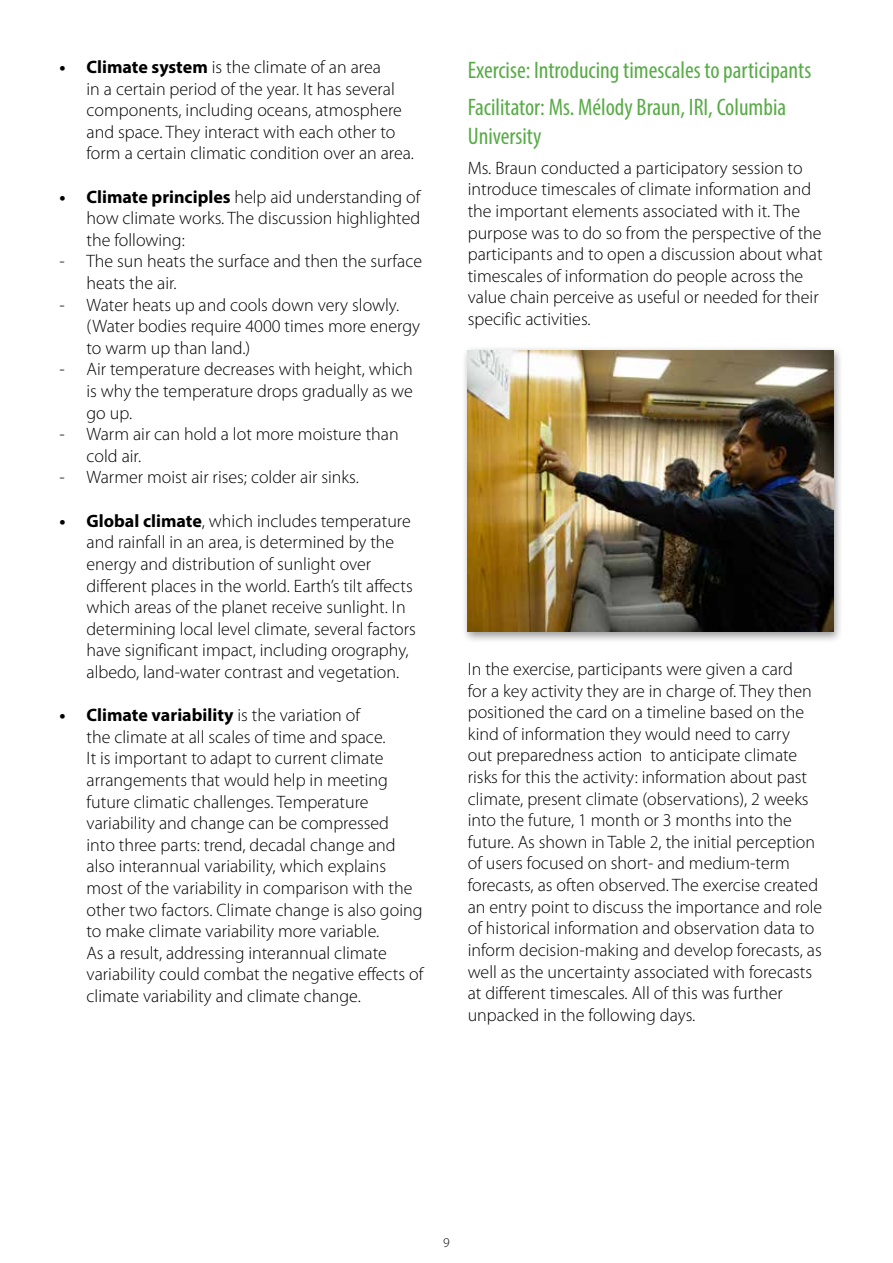
<style>
.page{position:relative;width:893px;height:1263px;background:#fff}
.page>*{position:absolute;margin:0;border:0;box-sizing:border-box;transform-origin:0 0}
.t1{font:condensed 24px/37.3px "Myriad Pro";color:#58ab47}
.t2{font:300 18px/21.6px "Myriad Pro";color:#000}
.t3{font:300 13.5px "Myriad Pro";color:#000}
.s1{font-weight:700}
</style>
<div class="page">
<div style="left:462px;top:346px;width:381px;height:298px;background:#000;opacity:.4"></div>
<img style="left:468px;top:350px;width:365px;height:282px">
<p class="t2" style="left:87px;top:57px;width:329px;text-indent:-27px"><span class="s1">• Climate system</span> is the climate of an area<br>in a certain period of the year. It has several components, including oceans, atmosphere and space. They interact with each other to form a certain climatic condition over an area.</p>
<p class="t2" style="left:87px;top:186px;width:335px;text-align:justify;text-indent:-27px"><span class="s1">• Climate principles</span> help aid understanding of how climate works. The discussion highlighted the following:</p>
<p class="t2" style="left:87px;top:251px;width:337px;text-indent:-27px">- The sun heats the surface and then the surface heats the air.</p>
<p class="t2" style="left:87px;top:294px;width:335px;text-indent:-27px">- Water heats up and cools down very slowly. (Water bodies require 4000 times more energy to warm up than land.)</p>
<p class="t2" style="left:87px;top:359px;width:328px;text-align:justify;text-indent:-27px">- Air temperature decreases with height, which is why the temperature drops gradually as we go up.</p>
<p class="t2" style="left:87px;top:424px;width:314px;text-indent:-27px">- Warm air can hold a lot more moisture than cold air.</p>
<p class="t2" style="left:60px;top:467px;width:301px">- Warmer moist air rises; colder air sinks.</p>
<p class="t2" style="left:87px;top:510px;width:331px;text-indent:-27px"><span class="s1">• Global climate</span>, which includes temperature and rainfall in an area, is determined by the energy and distribution of sunlight over different places in the world. Earth’s tilt affects which areas of the planet receive sunlight. In determining local level climate, several factors have significant impact, including orography, albedo, land-water contrast and vegetation.</p>
<p class="t2" style="left:87px;top:705px;width:338px;text-indent:-27px"><span class="s1">• Climate variability</span> is the variation of<br>the climate at all scales of time and space.<br>It is important to adapt to current climate arrangements that would help in meeting future climatic challenges. Temperature variability and change can be compressed<br>into three parts: trend, decadal change and also interannual variability, which explains most of the variability in comparison with the other two factors. Climate change is also going to make climate variability more variable.<br>As a result, addressing interannual climate variability could combat the negative effects of climate variability and climate change.</p>
<h1 class="t1" style="left:468px;top:51px;width:345px">Exercise: Introducing timescales to participants<br>Facilitator: Ms. Mélody Braun, IRI, Columbia</h1>
<h1 class="t1" style="left:468px;top:117px;width:75px">University</h1>
<p class="t2" style="left:468px;top:157px;width:356px">Ms. Braun conducted a participatory session to introduce timescales of climate information and the important elements associated with it. The purpose was to do so from the perspective of the participants and to open a discussion about what timescales of information do people across the value chain perceive as useful or needed for their specific activities.</p>
<p class="t2" style="left:468px;top:658px;width:356px">In the exercise, participants were given a card<br>for a key activity they are in charge of. They then positioned the card on a timeline based on the kind of information they would need to carry<br>out preparedness action to anticipate climate risks for this the activity: information about past climate, present climate (observations), 2 weeks into the future, 1 month or 3 months into the future. As shown in Table 2, the initial perception of users focused on short- and medium-term forecasts, as often observed. The exercise created an entry point to discuss the importance and role of historical information and observation data to inform decision-making and develop forecasts, as well as the uncertainty associated with forecasts at different timescales. All of this was further unpacked in the following days.</p>
<p class="t3" style="left:443px;top:1235px;width:8px">9</p>
</div>
